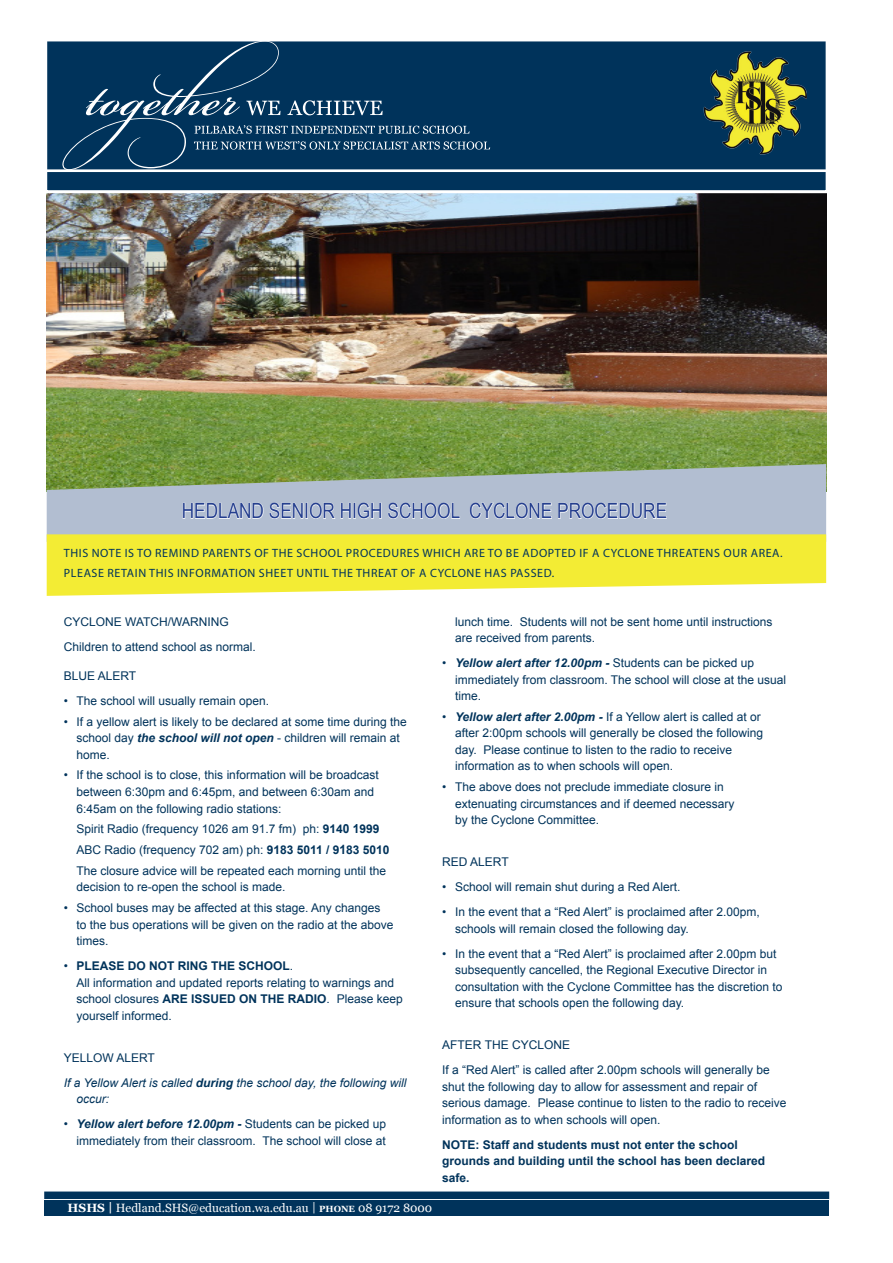
<style>
.page{position:relative;width:893px;height:1263px;background:#fff}
.page>*{position:absolute;margin:0;border:0;box-sizing:border-box;transform-origin:0 0}
.t1{font:21px "Arial Narrow";color:#253f8e}
.t2{font:12px/16.5px "Arial";color:#00335b}
.t3{font:12px/19.5px "Myriad Pro";letter-spacing:.05em;color:#00335b}
.t4{font:700 12px/16.5px "Arial";color:#00335b}
.t5{font:italic 12px/16.5px "Arial";color:#00335b}
.t6{font:12px "Georgia";color:#fff}
.s1{font-weight:700;font-style:italic}
.s2{font-weight:700}
.s3{font-weight:700;font-size:12.45px}
.s4{font-weight:700;font-size:12.9px}
.s5{font-weight:700;font-size:9px}
</style>
<div class="page">
<img style="left:47px;top:193px;width:779px;height:271px">
<div style="left:44px;top:1201px;width:785px;height:15px;background:#00335b"></div>
<div style="left:44px;top:1191px;width:785px;height:8px;background:#00335b"></div>
<svg style="left:47px;top:464px;width:779px;height:70px;fill:#b2bed1"></svg>
<svg style="left:47px;top:534px;width:779px;height:62px;fill:#f3ec34"></svg>
<svg style="left:183px;top:502px;width:168px;height:17px"></svg>
<div style="left:353px;top:503px;width:3px;height:15px;border:1px solid #fff"></div>
<svg style="left:357px;top:502px;width:25px;height:17px"></svg>
<svg style="left:388px;top:502px;width:72px;height:17px"></svg>
<svg style="left:469px;top:502px;width:83px;height:17px"></svg>
<svg style="left:558px;top:502px;width:109px;height:17px"></svg>
<div style="left:46px;top:39px;width:781px;height:153px;background:#00335b"></div>
<hr style="left:46px;top:169px;width:781px;height:3px;background:#fff">
<svg style="left:62px;top:41px;width:428px;height:129px"></svg>
<div style="left:44px;top:37px;width:785px;height:156px;border:3px solid #fff"></div>
<img style="left:690px;top:37px;width:134px;height:133px">
<p class="t1" style="left:182px;top:495px;width:487px">HEDLAND SENIOR HIGH SCHOOL CYCLONE PROCEDURE</p>
<p class="t3" style="left:64px;top:543px;width:720px">THIS NOTE IS TO REMIND PARENTS OF THE SCHOOL PROCEDURES WHICH ARE TO BE ADOPTED IF A CYCLONE THREATENS OUR AREA.<br>PLEASE RETAIN THIS INFORMATION SHEET UNTIL THE THREAT OF A CYCLONE HAS PASSED.</p>
<p class="t2" style="left:64px;top:613px;width:166px">CYCLONE WATCH/WARNING</p>
<p class="t2" style="left:64px;top:638px;width:194px">Children to attend school as normal.</p>
<p class="t2" style="left:64px;top:668px;width:74px">BLUE ALERT</p>
<p class="t2" style="left:64px;top:693px;width:207px">• The school will usually remain open.</p>
<p class="t2" style="left:77px;top:713px;width:332px;text-indent:-13px">• If a yellow alert is likely to be declared at some time during the school day <span class="s1">the school will not open</span> - children will remain at home.</p>
<p class="t2" style="left:77px;top:767px;width:304px;text-indent:-13px">• If the school is to close, this information will be broadcast between 6:30pm and 6:45pm, and between 6:30am and<br>6:45am on the following radio stations:</p>
<p class="t2" style="left:77px;top:821px;width:304px">Spirit Radio (frequency 1026 am 91.7 fm) ph: <span class="s2">914</span><span class="s3">0 1</span><span class="s2">999</span></p>
<p class="t2" style="left:77px;top:842px;width:314px">ABC Radio (frequency 702 am) ph: <span class="s2">9183 5011 / 9</span><span class="s4">1</span><span class="s2">83 5010</span></p>
<p class="t2" style="left:77px;top:862px;width:311px">The closure advice will be repeated each morning until the decision to re-open the school is made.</p>
<p class="t2" style="left:77px;top:900px;width:318px;text-indent:-13px">• School buses may be affected at this stage. Any changes to the bus operations will be given on the radio at the above times.</p>
<p class="t2" style="left:77px;top:958px;width:328px;text-indent:-13px">• <span class="s2">PLEASE DO NOT RING THE SCHOOL</span>.<br>All information and updated reports relating to warnings and school closures <span class="s2">ARE ISSUED ON THE RADIO</span>. Please keep yourself informed.</p>
<p class="t2" style="left:64px;top:1049px;width:93px">YELLOW ALERT</p>
<p class="t5" style="left:77px;top:1074px;width:331px;text-indent:-13px">If a Yellow Alert is called <span class="s2">during</span> the school day, the following will occur:</p>
<p class="t2" style="left:64px;top:1116px;width:324px;text-align:right">• <span class="s1">Yellow alert before 12.00pm -</span> Students can be picked up immediately from their classroom. The school will close at</p>
<p class="t6" style="left:68px;top:1201px;width:366px"><span class="s2">HSHS |</span> Hedland.SHS@education.wa.edu.au | <span class="s5">PHONE</span> 08 9172 8000</p>
<p class="t2" style="left:455px;top:613px;width:319px">lunch time. Students will not be sent home until instructions are received from parents.</p>
<p class="t2" style="left:455px;top:655px;width:333px;text-indent:-13px">• <span class="s1">Yellow alert after 12.00pm -</span> Students can be picked up immediately from classroom. The school will close at the usual time.</p>
<p class="t2" style="left:455px;top:709px;width:310px;text-indent:-13px">• <span class="s1">Yellow alert after 2.00pm -</span> If a Yellow alert is called at or after 2:00pm schools will generally be closed the following day. Please continue to listen to the radio to receive information as to when schools will open.</p>
<p class="t2" style="left:455px;top:779px;width:281px;text-indent:-13px">• The above does not preclude immediate closure in extenuating circumstances and if deemed necessary by the Cyclone Committee.</p>
<p class="t2" style="left:442px;top:854px;width:68px">RED ALERT</p>
<p class="t2" style="left:442px;top:879px;width:240px">• School will remain shut during a Red Alert.</p>
<p class="t2" style="left:455px;top:904px;width:306px;text-indent:-13px">• In the event that a “Red Alert” is proclaimed after 2.00pm, schools will remain closed the following day.</p>
<p class="t2" style="left:455px;top:945px;width:329px;text-indent:-13px">• In the event that a “Red Alert” is proclaimed after 2.00pm but subsequently cancelled, the Regional Executive Director in consultation with the Cyclone Committee has the discretion to ensure that schools open the following day.</p>
<p class="t2" style="left:442px;top:1037px;width:129px">AFTER THE CYCLONE</p>
<p class="t2" style="left:442px;top:1062px;width:346px">If a “Red Alert” is called after 2.00pm schools will generally be shut the following day to allow for assessment and repair of serious damage. Please continue to listen to the radio to receive information as to when schools will open.</p>
<p class="t4" style="left:442px;top:1137px;width:324px">NOTE: Staff and students must not enter the school grounds and building until the school has been declared safe.</p>
</div>
